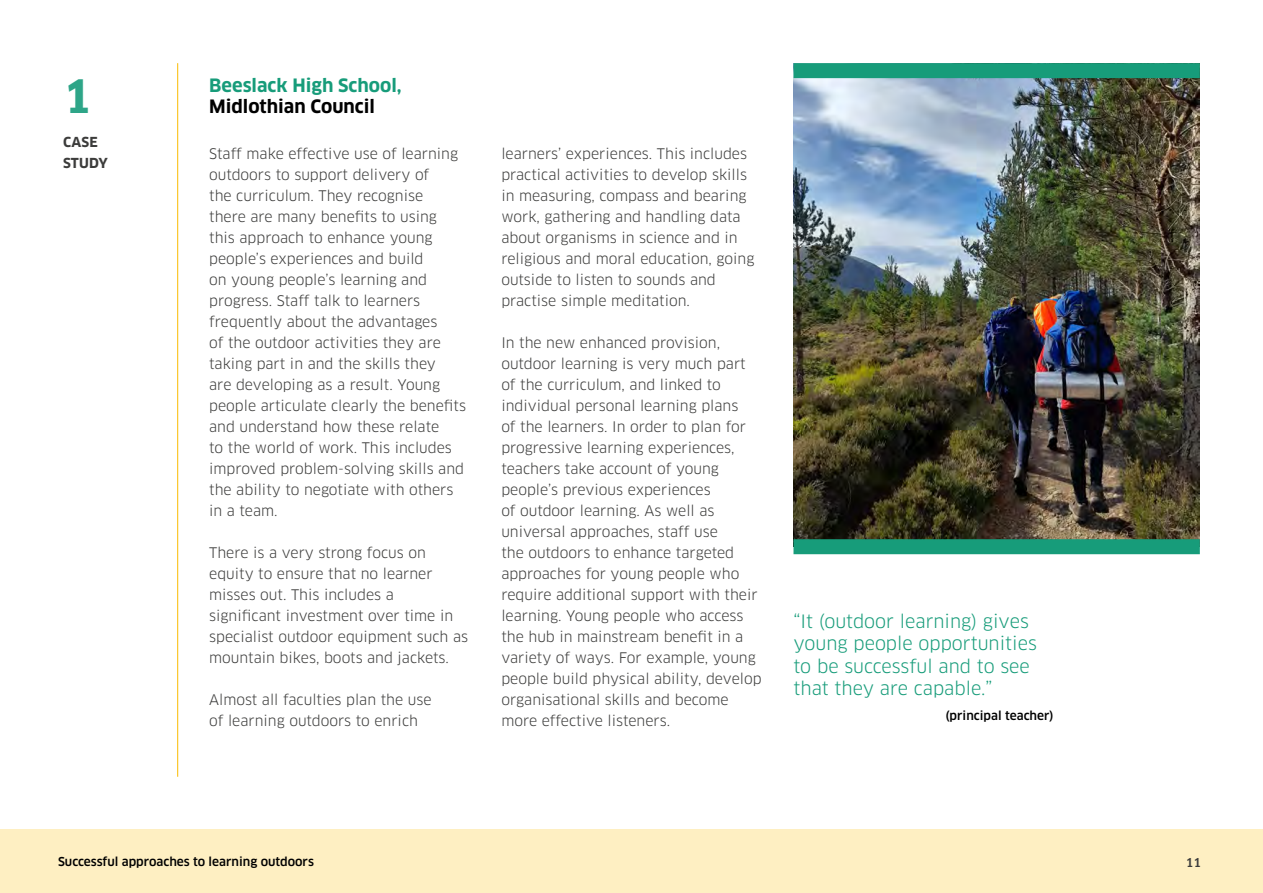
<style>
.page{position:relative;width:1263px;height:893px;background:#fff}
.page>*{position:absolute;margin:0;border:0;box-sizing:border-box;transform-origin:0 0}
.t1{font:700 45px "Clan OT";color:#2ea588}
.t2{font:18px/22.5px "Clan OT";color:#179c7a}
.t3{font:700 18px "Clan OT";color:#179c7a}
.t4{font:700 18px "Clan OT";color:#000}
.t5{font:14.25px/21px "Clan OT";color:#3c3c3b}
.t6{font:700 13.5px/21px "Clan OT";letter-spacing:.01em;color:#3c3c3b}
.t7{font:500 12px "Clan OT";color:#000}
.t8{font:500 12px "Clan OT";color:#3c3c3b}
</style>
<div class="page">
<hr style="left:177px;top:63px;width:1px;height:714px;background:#fabb00">
<img style="left:793px;top:78px;width:407px;height:461px">
<div style="left:793px;top:63px;width:407px;height:15px;background:#179c7a"></div>
<div style="left:793px;top:539px;width:407px;height:15px;background:#179c7a"></div>
<div style="left:0;top:829px;width:1263px;height:64px;background:#feefc2"></div>
<h1 class="t1" style="left:63px;top:70px;width:30px">1</h1>
<p class="t6" style="left:63px;top:132px;width:46px">CASE<br>STUDY</p>
<p class="t3" style="left:209px;top:75px;width:194px">Beeslack High School,</p>
<p class="t4" style="left:209px;top:96px;width:167px">Midlothian Council</p>
<p class="t5" style="left:209px;top:143px;width:258px">Staff make effective use of learning outdoors to support delivery of<br>the curriculum. They recognise<br>there are many benefits to using this approach to enhance young people’s experiences and build<br>on young people’s learning and progress. Staff talk to learners frequently about the advantages<br>of the outdoor activities they are taking part in and the skills they<br>are developing as a result. Young people articulate clearly the benefits and understand how these relate<br>to the world of work. This includes improved problem-solving skills and the ability to negotiate with others in a team.</p>
<p class="t5" style="left:209px;top:542px;width:260px">There is a very strong focus on equity to ensure that no learner misses out. This includes a significant investment over time in specialist outdoor equipment such as mountain bikes, boots and jackets.</p>
<p class="t5" style="left:209px;top:689px;width:224px">Almost all faculties plan the use of learning outdoors to enrich</p>
<p class="t5" style="left:501px;top:143px;width:255px">learners’ experiences. This includes practical activities to develop skills in measuring, compass and bearing work, gathering and handling data about organisms in science and in religious and moral education, going outside to listen to sounds and practise simple meditation.</p>
<p class="t5" style="left:501px;top:332px;width:262px">In the new enhanced provision, outdoor learning is very much part of the curriculum, and linked to individual personal learning plans<br>of the learners. In order to plan for progressive learning experiences, teachers take account of young people’s previous experiences<br>of outdoor learning. As well as universal approaches, staff use<br>the outdoors to enhance targeted approaches for young people who require additional support with their learning. Young people who access the hub in mainstream benefit in a variety of ways. For example, young people build physical ability, develop organisational skills and become more effective listeners.</p>
<p class="t2" style="left:793px;top:610px;width:245px">“It (outdoor learning) gives young people opportunities to be successful and to see that they are capable.”</p>
<p class="t7" style="left:945px;top:709px;width:110px">(principal teacher)</p>
<p class="t7" style="left:58px;top:854px;width:257px">Successful approaches to learning outdoors</p>
<p class="t8" style="left:1186px;top:855px;width:17px">11</p>
</div>
